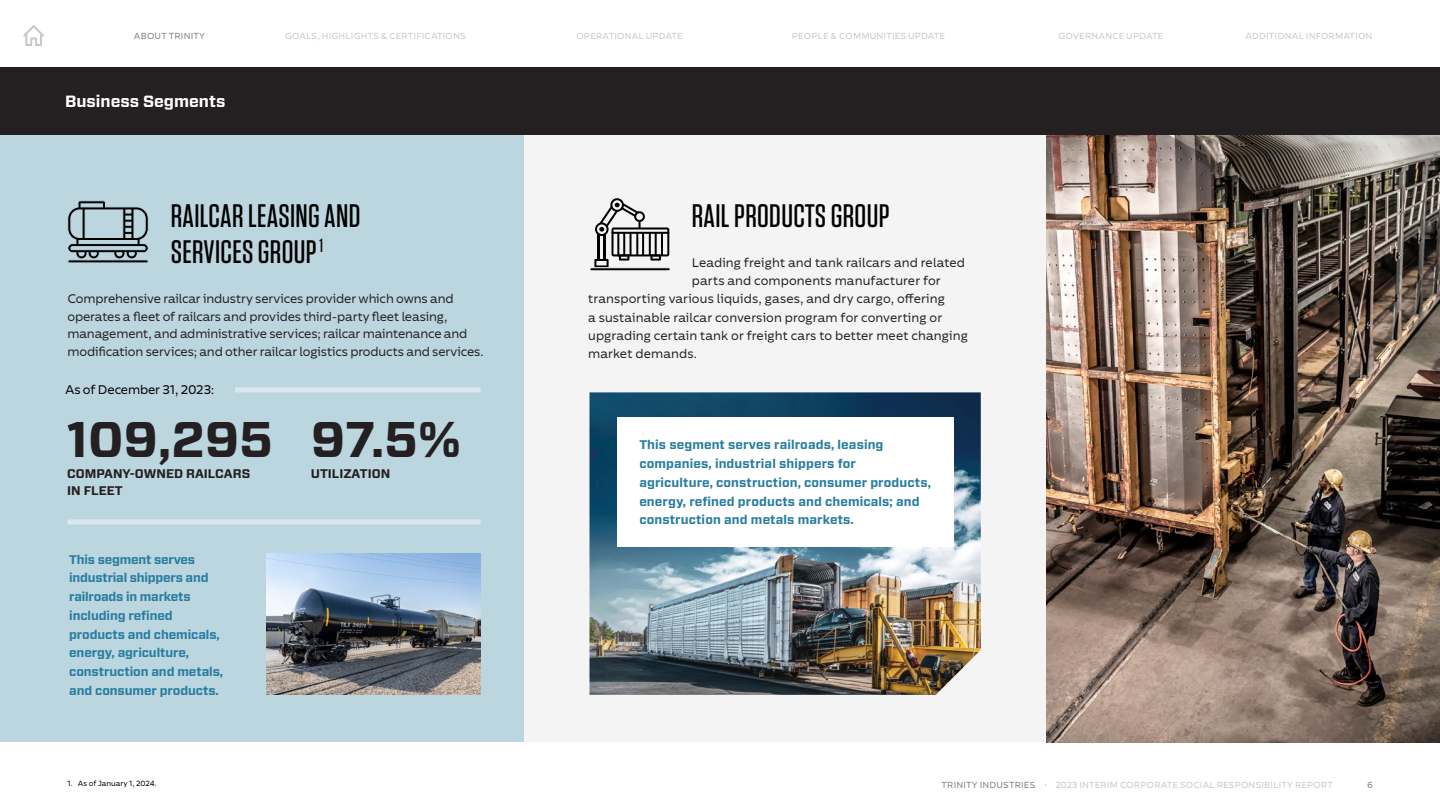
<style>
.page{position:relative;width:1440px;height:810px;background:#fff}
.page>*{position:absolute;margin:0;border:0;box-sizing:border-box;transform-origin:0 0}
.t1{font:700 50px "Forza";color:#241f21}
.t2{font:500 32.5px/36.6px "Tungsten";letter-spacing:.01em;color:#000}
.t3{font:700 16.25px "Forza";color:#fff}
.t4{font:12.5px/17.5px "Centrale Sans";letter-spacing:-.005em;color:#241f21}
.t5{font:700 12.5px/18.8px "Forza";letter-spacing:.005em;color:#297da1}
.t6{font:700 12.5px/17.5px "Forza";color:#241f21}
.t7{font:12.5px "Centrale Sans";letter-spacing:-.01em;color:#000}
.t8{font:8.75px "Centrale Sans";letter-spacing:.02em;color:#c6c7c9}
.t9{font:8.75px "Centrale Sans";letter-spacing:.02em;color:#808080}
.t10{font:7.5px "Centrale Sans";letter-spacing:-.005em;color:#000}
.s1{color:#808080}
</style>
<div class="page">
<svg style="left:23px;top:25px;width:21px;height:21px"></svg>
<img style="left:1046px;top:135px;width:394px;height:607px">
<div style="left:0;top:68px;width:524px;height:674px;background:#bcd6df"></div>
<div style="left:524px;top:68px;width:522px;height:674px;background:#f4f4f4"></div>
<div style="left:0;top:68px;width:1440px;height:67px;background:#241f21"></div>
<img style="left:590px;top:392px;width:391px;height:303px">
<div style="left:67px;top:260px;width:82px;height:3px;border:1px solid #bcd6df;border-radius:2px"></div>
<svg style="left:67px;top:200px;width:82px;height:60px"></svg>
<img style="left:266px;top:554px;width:215px;height:141px">
<div style="left:617px;top:417px;width:336px;height:130px;background:#fff"></div>
<div style="left:235px;top:387px;width:246px;height:5px;background:#dae8ed"></div>
<div style="left:68px;top:519px;width:413px;height:5px;background:#dae8ed"></div>
<svg style="left:594px;top:198px;width:75px;height:69px"></svg>
<div style="left:590px;top:267px;width:81px;height:4px;border:1px solid #f4f4f4;border-radius:2px"></div>
<p class="t9" style="left:134px;top:31px;width:73px">ABOUT TRINITY</p>
<p class="t3" style="left:65px;top:90px;width:162px">Business Segments</p>
<p class="t8" style="left:285px;top:31px;width:182px">GOALS, HIGHLIGHTS &amp; CERTIFICATIONS</p>
<p class="t8" style="left:576px;top:31px;width:108px">OPERATIONAL UPDATE</p>
<p class="t8" style="left:792px;top:31px;width:155px">PEOPLE &amp; COMMUNITIES UPDATE</p>
<p class="t8" style="left:1058px;top:31px;width:106px">GOVERNANCE UPDATE</p>
<p class="t8" style="left:1245px;top:31px;width:129px">ADDITIONAL INFORMATION</p>
<p class="t2" style="left:171px;top:197px;width:191px">RAILCAR LEASING AND<br>SERVICES GROUP <sup>1</sup></p>
<p class="t4" style="left:67px;top:290px;width:418px">Comprehensive railcar industry services provider which owns and operates a fleet of railcars and provides third-party fleet leasing, management, and administrative services; railcar maintenance and modification services; and other railcar logistics products and services.</p>
<p class="t7" style="left:65px;top:382px;width:151px">As of December 31, 2023:</p>
<p class="t1" style="left:67px;top:406px;width:208px">109,295</p>
<p class="t6" style="left:67px;top:465px;width:185px">COMPANY-OWNED RAILCARS<br>IN FLEET</p>
<p class="t5" style="left:69px;top:550px;width:155px">This segment serves industrial shippers and railroads in markets including refined products and chemicals, energy, agriculture, construction and metals, and consumer products.</p>
<p class="t10" style="left:68px;top:779px;width:91px">1. As of January 1, 2024.</p>
<p class="t1" style="left:311px;top:406px;width:152px">97.5%</p>
<p class="t6" style="left:311px;top:465px;width:81px">UTILIZATION</p>
<p class="t2" style="left:692px;top:197px;width:199px">RAIL PRODUCTS GROUP</p>
<p class="t4" style="left:692px;top:254px;width:275px">Leading freight and tank railcars and related</p>
<p class="t4" style="left:692px;top:272px;width:250px">parts and components manufacturer for</p>
<p class="t4" style="left:588px;top:290px;width:358px">transporting various liquids, gases, and dry cargo, offering</p>
<p class="t4" style="left:588px;top:308px;width:356px">a sustainable railcar conversion program for converting or</p>
<p class="t4" style="left:588px;top:326px;width:381px">upgrading certain tank or freight cars to better meet changing</p>
<p class="t4" style="left:588px;top:344px;width:110px">market demands.</p>
<p class="t5" style="left:639px;top:436px;width:293px">This segment serves railroads, leasing companies, industrial shippers for agriculture, construction, consumer products, energy, refined products and chemicals; and construction and metals markets.</p>
<p class="t8" style="left:942px;top:780px;width:393px"><span class="s1">TRINITY INDUSTRIES</span> • 2023 INTERIM CORPORATE SOCIAL RESPONSIBILITY REPORT</p>
<p class="t9" style="left:1367px;top:780px;width:7px">6</p>
</div>
